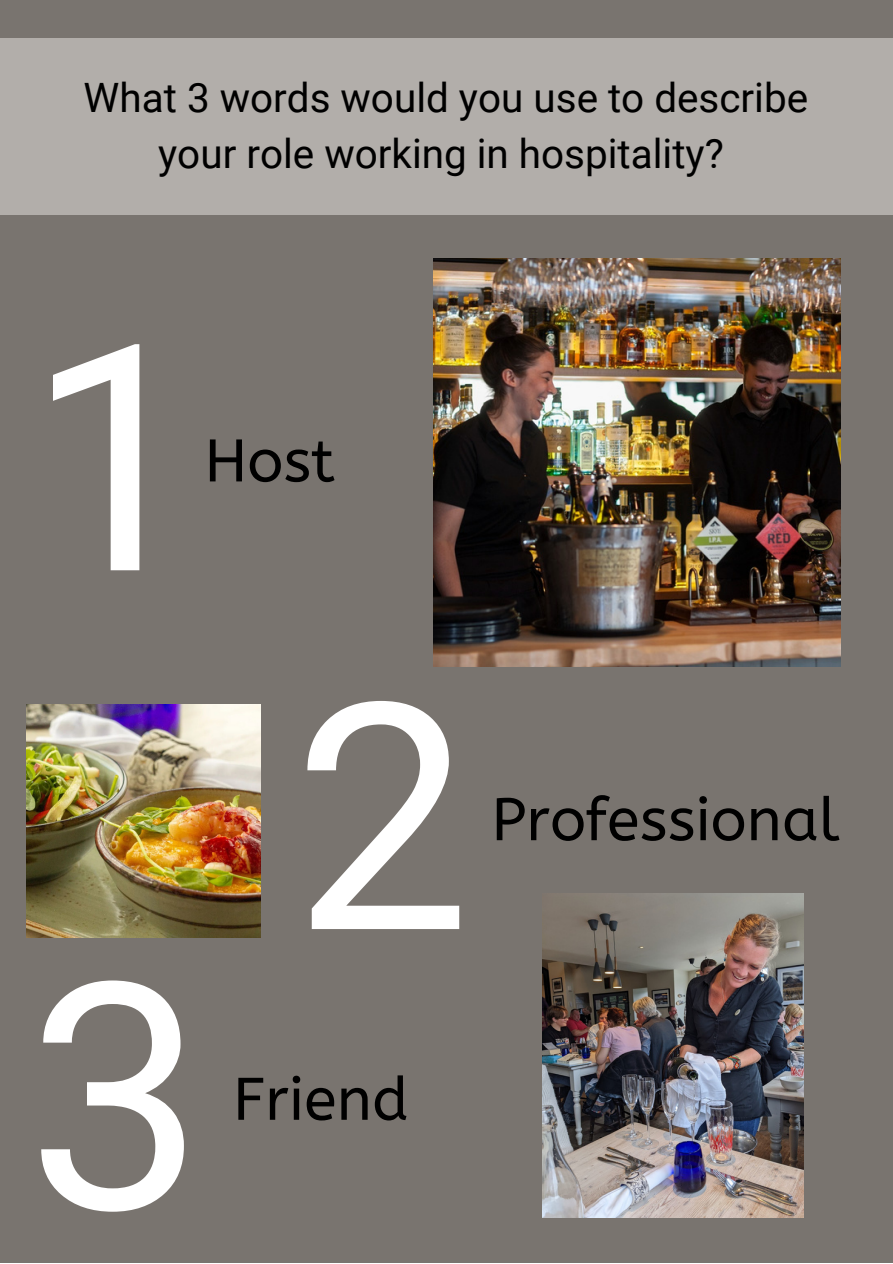
<style>
.page{position:relative;width:893px;height:1264px;background:#fff}
.page>*{position:absolute;margin:0;border:0;box-sizing:border-box;transform-origin:0 0}
.t1{font:316.35px "Roboto";color:#fff}
.t2{font:60px "A Bee Zee";color:#000}
.t3{font:40.5px/56.2px "Roboto";color:#000;text-align:center}
</style>
<div class="page">
<div style="left:0;top:0;width:892px;height:1262px;background:#79746f"></div>
<div style="left:0;top:38px;width:892px;height:177px;background:#b2aeaa"></div>
<img style="left:542px;top:893px;width:261px;height:324px">
<img style="left:433px;top:259px;width:407px;height:407px">
<img style="left:27px;top:704px;width:234px;height:233px">
<p class="t3" style="left:84px;top:70px;width:726px">What 3 words would you use to describe your role working in hospitality?</p>
<h1 class="t1" style="left:27px;top:277px;width:179px">1</h1>
<h2 class="t2" style="left:204px;top:426px;width:132px">Host</h2>
<h1 class="t1" style="left:27px;top:915px;width:179px">3</h1>
<h1 class="t1" style="left:293px;top:635px;width:179px">2</h1>
<h2 class="t2" style="left:491px;top:785px;width:350px">Professional</h2>
<h2 class="t2" style="left:233px;top:1064px;width:177px">Friend</h2>
</div>
